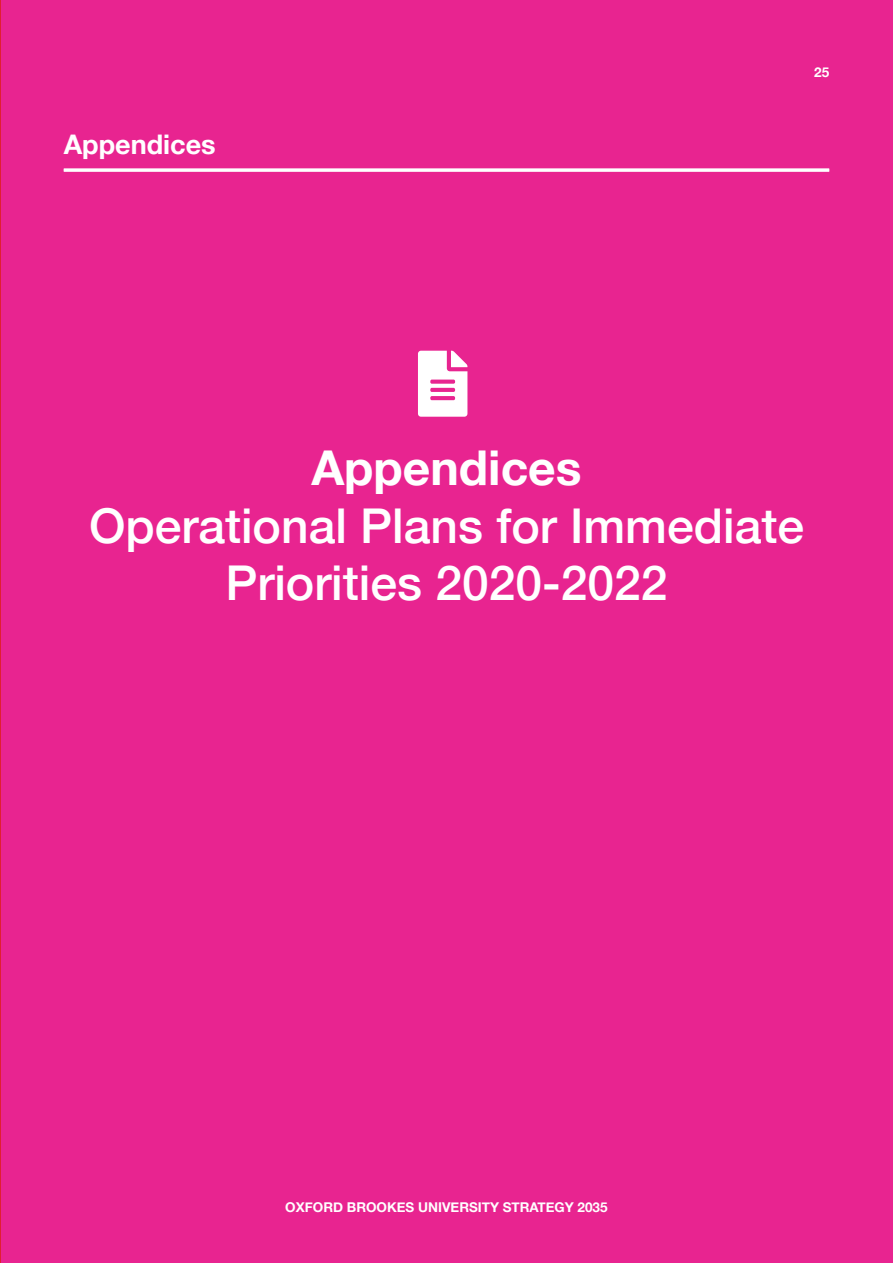
<style>
.page{position:relative;width:893px;height:1263px;background:#e82490}
.page>*{position:absolute;margin:0;border:0;box-sizing:border-box;transform-origin:0 0}
.t1{font:66px "Font Awesome 5 Free Solid";color:#fff}
.t2{font:500 48px/57.6px "Helvetica Neue";color:#fff;text-align:center}
.t3{font:700 48px "Helvetica Neue";color:#fff}
.t4{font:700 27px "Helvetica Neue";color:#fff}
.t5{font:700 13.5px "Helvetica Neue";color:#fff}
</style>
<div class="page">
<hr style="left:64px;top:169px;width:765px;height:3px;background:#fff">
<svg style="left:0;top:0;width:1px;height:1263px"></svg>
<p class="t4" style="left:64px;top:123px;width:153px">Appendices</p>
<p class="t5" style="left:814px;top:62px;width:17px">25</p>
<p class="t1" style="left:418px;top:351px;width:51px">●●▼</p>
<p class="t3" style="left:311px;top:430px;width:272px">Appendices</p>
<p class="t2" style="left:89px;top:493px;width:716px">Operational Plans for Immediate<br>Priorities 2020-2022</p>
<p class="t5" style="left:285px;top:1197px;width:324px">OXFORD BROOKES UNIVERSITY STRATEGY 2035</p>
</div>
